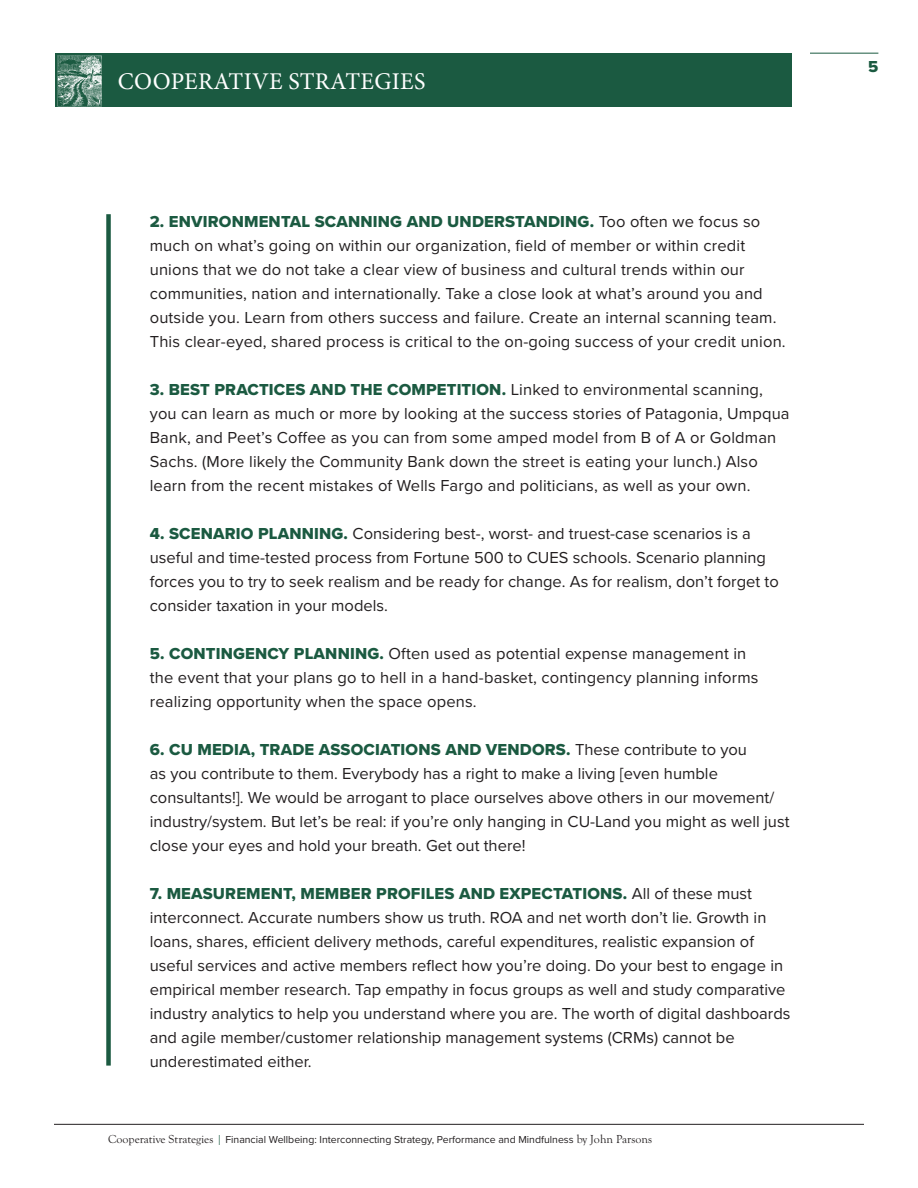
<style>
.page{position:relative;width:918px;height:1188px;background:#fff}
.page>*{position:absolute;margin:0;border:0;box-sizing:border-box;transform-origin:0 0}
.t1{font:24px "Minion Pro";letter-spacing:.01em;color:#fff}
.t2{font:16.5px/24px "Proxima Nova";color:#231f20}
.t3{font:16.5px "Proxima Nova Extrabld";letter-spacing:.01em;color:#1b5a41}
.t4{font:10.5px "Proxima Nova";color:#231f20}
.s1{font-family:"Proxima Nova";color:#231f20}
.s2{font-family:"Proxima Nova Extrabld";color:#1b5a41}
.s3{font-family:"Goudy Old Sty";font-size:12px}
.s4{font-family:"Goudy Old Sty";font-size:12px;color:#1b5a41}
</style>
<div class="page">
<div style="left:55px;top:53px;width:736px;height:54px;background:#1b5a41"></div>
<hr style="left:54px;top:1124px;width:810px;height:1px;background:#231f20">
<img style="left:57px;top:55px;width:45px;height:52px">
<hr style="left:810px;top:53px;width:68px;height:1px;background:#1b5a41">
<div style="left:106px;top:214px;width:5px;height:852px;background:#1b5a41"></div>
<h1 class="t1" style="left:118px;top:65px;width:309px">COOPERATIVE STRATEGIES</h1>
<p class="t3" style="left:150px;top:212px;width:612px">2. ENVIRONMENTAL SCANNING AND UNDERSTANDING. <span class="s1">Too often we focus so</span></p>
<p class="t2" style="left:150px;top:234px;width:637px">much on what’s going on within our organization, field of member or within credit unions that we do not take a clear view of business and cultural trends within our communities, nation and internationally. Take a close look at what’s around you and outside you. Learn from others success and failure. Create an internal scanning team.<br>This clear-eyed, shared process is critical to the on-going success of your credit union.</p>
<p class="t3" style="left:150px;top:380px;width:615px">3. BEST PRACTICES AND THE COMPETITION. <span class="s1">Linked to environmental scanning,</span></p>
<p class="t2" style="left:150px;top:402px;width:641px">you can learn as much or more by looking at the success stories of Patagonia, Umpqua Bank, and Peet’s Coffee as you can from some amped model from B of A or Goldman Sachs. (More likely the Community Bank down the street is eating your lunch.) Also learn from the recent mistakes of Wells Fargo and politicians, as well as your own.</p>
<p class="t2" style="left:150px;top:522px;width:631px"><span class="s2">4. SCENARIO PLANNING.</span> Considering best-, worst- and truest-case scenarios is a useful and time-tested process from Fortune 500 to CUES schools. Scenario planning forces you to try to seek realism and be ready for change. As for realism, don’t forget to consider taxation in your models.</p>
<p class="t2" style="left:150px;top:642px;width:610px"><span class="s2">5. CONTINGENCY PLANNING.</span> Often used as potential expense management in the event that your plans go to hell in a hand-basket, contingency planning informs realizing opportunity when the space opens.</p>
<p class="t3" style="left:150px;top:740px;width:599px">6. CU MEDIA, TRADE ASSOCIATIONS AND VENDORS. <span class="s1">These contribute to you</span></p>
<p class="t2" style="left:150px;top:762px;width:641px">as you contribute to them. Everybody has a right to make a living [even humble consultants!]. We would be arrogant to place ourselves above others in our movement/ industry/system. But let’s be real: if you’re only hanging in CU-Land you might as well just close your eyes and hold your breath. Get out there!</p>
<p class="t3" style="left:150px;top:884px;width:604px">7. MEASUREMENT, MEMBER PROFILES AND EXPECTATIONS. <span class="s1">All of these must</span></p>
<p class="t2" style="left:150px;top:906px;width:642px">interconnect. Accurate numbers show us truth. ROA and net worth don’t lie. Growth in loans, shares, efficient delivery methods, careful expenditures, realistic expansion of useful services and active members reflect how you’re doing. Do your best to engage in empirical member research. Tap empathy in focus groups as well and study comparative industry analytics to help you understand where you are. The worth of digital dashboards and agile member/customer relationship management systems (CRMs) cannot be underestimated either.</p>
<p class="t4" style="left:108px;top:1133px;width:546px"><span class="s3">Cooperative Strategies</span> <span class="s4">|</span> Financial Wellbeing: Interconnecting Strategy, Performance and Mindfulness <span class="s3">by John Parsons</span></p>
<p class="t3" style="left:868px;top:56px;width:12px">5</p>
</div>
